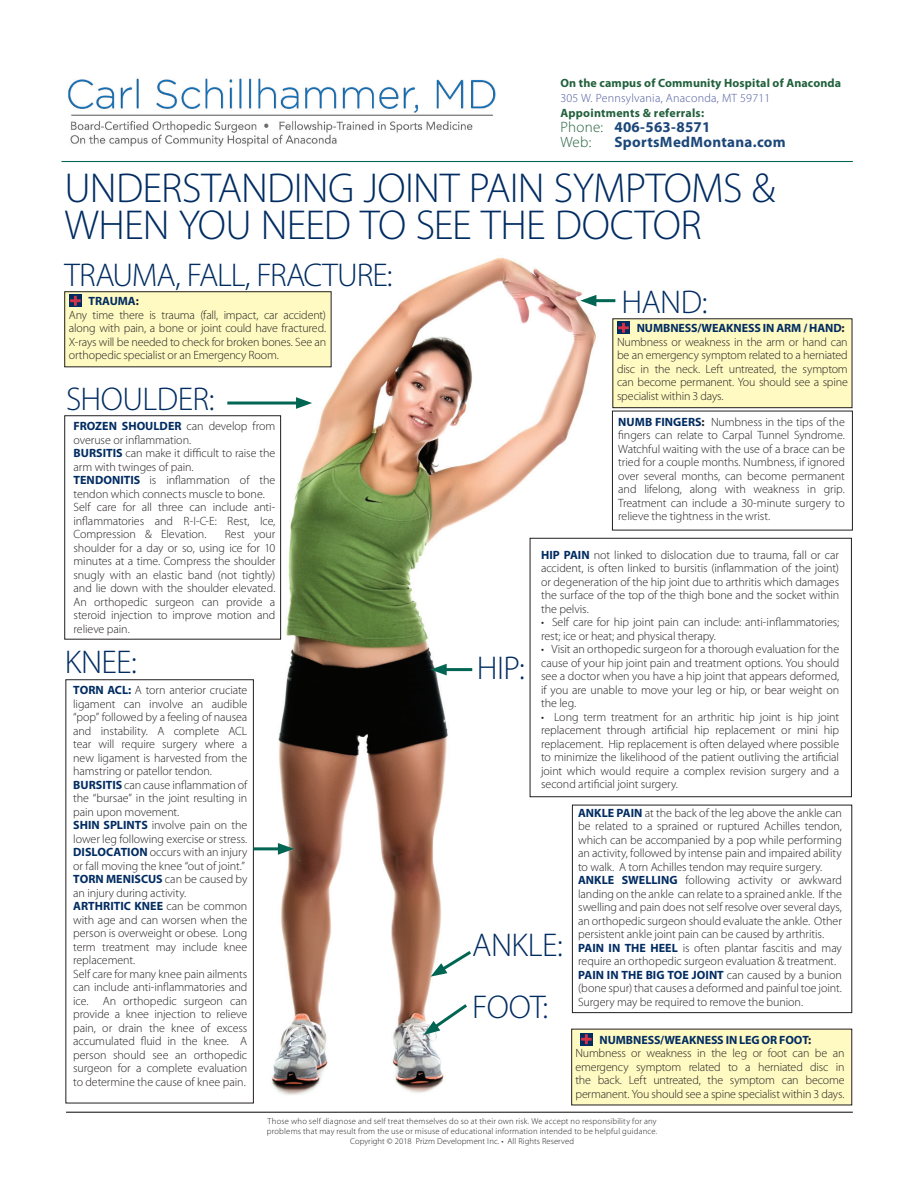
<style>
.page{position:relative;width:918px;height:1188px;background:#fff}
.page>*{position:absolute;margin:0;border:0;box-sizing:border-box;transform-origin:0 0}
.t1{font:300 42px/37.5px "Myriad Pro";letter-spacing:-.02em;color:#002c62}
.t2{font:300 33px/61.8px "Myriad Pro";letter-spacing:-.02em;color:#002c62}
.t3{font:700 15px/15px "Myriad Pro";letter-spacing:.02em;color:#1c4779}
.t4{font:300 12px/13.5px "Myriad Pro";letter-spacing:-.005em;color:#231f20}
.t5{font:700 12px "Myriad Pro";letter-spacing:.01em;color:#22613c}
.t6{font:300 12px "Myriad Pro";letter-spacing:.02em;color:#4d5a9e}
.t7{font:300 8.55px/10.1px "Myriad Pro";letter-spacing:.02em;color:#231f20;text-align:center}
.s1{font-weight:300;color:#22613c}
.s2{font-weight:700;color:#002c62}
.s3{font-weight:700}
</style>
<div class="page">
<img style="left:227px;top:257px;width:386px;height:855px">
<div style="left:572px;top:1029px;width:280px;height:76px;background:#fffac1"></div>
<div style="left:613px;top:319px;width:239px;height:89px;background:#fffac1"></div>
<div style="left:613px;top:319px;width:239px;height:89px;border:1px solid #231f20"></div>
<div style="left:65px;top:292px;width:266px;height:75px;background:#fffac1"></div>
<hr style="left:62px;top:161px;width:791px;height:1px;background:#006552">
<div style="left:612px;top:411px;width:241px;height:119px;border:1px solid #231f20"></div>
<div style="left:572px;top:805px;width:280px;height:208px;border:1px solid #231f20"></div>
<div style="left:530px;top:538px;width:322px;height:259px;border:1px solid #231f20"></div>
<div style="left:66px;top:680px;width:188px;height:423px;border:1px solid #231f20"></div>
<div style="left:580px;top:1033px;width:13px;height:12px;background:#002c62"></div>
<svg style="left:581px;top:1034px;width:11px;height:10px"></svg>
<div style="left:617px;top:322px;width:13px;height:12px;background:#002c62"></div>
<svg style="left:618px;top:323px;width:11px;height:10px"></svg>
<div style="left:69px;top:295px;width:13px;height:12px;background:#002c62"></div>
<svg style="left:70px;top:296px;width:11px;height:10px"></svg>
<svg style="left:431px;top:948px;width:43px;height:29px"></svg>
<svg style="left:424px;top:1001px;width:46px;height:34px"></svg>
<hr style="left:254px;top:847px;width:30px;height:3px;background:#006552">
<svg style="left:278px;top:843px;width:16px;height:12px"></svg>
<hr style="left:441px;top:668px;width:31px;height:3px;background:#006552">
<svg style="left:431px;top:664px;width:16px;height:11px"></svg>
<hr style="left:591px;top:299px;width:24px;height:3px;background:#006552">
<svg style="left:580px;top:295px;width:16px;height:12px"></svg>
<hr style="left:227px;top:402px;width:75px;height:3px;background:#006552">
<svg style="left:296px;top:397px;width:16px;height:12px"></svg>
<hr style="left:66px;top:1112px;width:787px;height:1px;background:#231f20">
<img style="left:68px;top:78px;width:428px;height:69px">
<p class="t5" style="left:560px;top:75px;width:282px">On the campus of Community Hospital of Anaconda</p>
<p class="t6" style="left:560px;top:91px;width:212px">305 W. Pennsylvania, Anaconda, MT 59711</p>
<p class="t5" style="left:560px;top:105px;width:145px">Appointments &amp; referrals:</p>
<p class="t3" style="left:560px;top:119px;width:152px"><span class="s1">Phone:</span> 406-563-8571<br><span class="s1">Web:</span></p>
<p class="t3" style="left:614px;top:134px;width:173px">SportsMedMontana.com</p>
<h1 class="t1" style="left:65px;top:169px;width:712px">UNDERSTANDING JOINT PAIN SYMPTOMS &amp;<br>WHEN YOU NEED TO SEE THE DOCTOR</h1>
<h2 class="t2" style="left:65px;top:244px;width:329px">TRAUMA, FALL, FRACTURE:</h2>
<p class="t4" style="left:69px;top:294px;width:259px;text-indent:20px"><span class="s2">TRAUMA</span><span class="s3">:<br></span>Any time there is trauma (fall, impact, car accident) along with pain, a bone or joint could have fractured.<br>X-rays will be needed to check for broken bones. See an orthopedic specialist or an Emergency Room.</p>
<h2 class="t2" style="left:66px;top:368px;width:150px">SHOULDER:</h2>
<h2 class="t2" style="left:621px;top:271px;width:88px">HAND:</h2>
<p class="t4" style="left:617px;top:321px;width:232px;text-indent:20px"><span class="s2">NUMBNESS/WEAKNESS IN ARM / HAND</span><span class="s3">:<br></span>Numbness or weakness in the arm or hand can be an emergency symptom related to a herniated disc in the neck. Left untreated, the symptom can become permanent. You should see a spine specialist within 3 days.</p>
<p class="t4" style="left:618px;top:415px;width:228px;text-align:justify"><span class="s2">NUMB FINGERS</span><span class="s3">:</span> Numbness in the tips of the fingers can relate to Carpal Tunnel Syndrome.<br>Watchful waiting with the use of a brace can be tried for a couple months. Numbness, if ignored over several months, can become permanent and lifelong, along with weakness in grip.<br>Treatment can include a 30-minute surgery to relieve the tightness in the wrist.</p>
<p class="t4" style="left:74px;top:419px;width:203px"><span class="s2">FROZEN SHOULDER</span> can develop from overuse or inflammation.<br><span class="s2">BURSITIS</span> can make it difficult to raise the arm with twinges of pain.<br><span class="s2">TENDONITIS</span> is inflammation of the tendon which connects muscle to bone.<br>Self care for all three can include anti&shy;inflammatories and R-I-C-E: Rest, Ice, Compression &amp; Elevation.</p>
<p class="t4" style="left:74px;top:527px;width:203px;text-align:justify;text-indent:151px">Rest your shoulder for a day or so, using ice for 10 minutes at a time. Compress the shoulder snugly with an elastic band (not tightly) and lie down with the shoulder elevated.<br>An orthopedic surgeon can provide a steroid injection to improve motion and relieve pain.</p>
<p class="t4" style="left:541px;top:548px;width:300px;text-align:justify"><span class="s2">HIP PAIN</span> not linked to dislocation due to trauma, fall or car accident, is often linked to bursitis (inflammation of the joint) or degeneration of the hip joint due to arthritis which damages the surface of the top of the thigh bone and the socket within the pelvis.</p>
<p class="t4" style="left:541px;top:615px;width:300px">• Self care for hip joint pain can include: anti-inflammatories; rest; ice or heat; and physical therapy.</p>
<p class="t4" style="left:541px;top:642px;width:300px;text-align:justify">• Visit an orthopedic surgeon for a thorough evaluation for the cause of your hip joint pain and treatment options. You should see a doctor when you have a hip joint that appears deformed, if you are unable to move your leg or hip, or bear weight on the leg.</p>
<p class="t4" style="left:541px;top:710px;width:300px;text-align:justify">• Long term treatment for an arthritic hip joint is hip joint replacement through artificial hip replacement or mini hip replacement. Hip replacement is often delayed where possible to minimize the likelihood of the patient outliving the artificial joint which would require a complex revision surgery and a second artificial joint surgery.</p>
<h2 class="t2" style="left:65px;top:631px;width:74px">KNEE:</h2>
<h2 class="t2" style="left:477px;top:637px;width:50px">HIP:</h2>
<p class="t4" style="left:73px;top:683px;width:176px"><span class="s2">TORN ACL:</span> A torn anterior cruciate ligament can involve an audible “pop” followed by a feeling of nausea and instability. A complete ACL tear will require surgery where a new ligament is harvested from the hamstring or patellor tendon.<br><span class="s2">BURSITIS</span> can cause inflammation of the “bursae” in the joint resulting in pain upon movement.<br><span class="s2">SHIN SPLINTS</span> involve pain on the lower leg following exercise or stress.<br><span class="s2">DISLOCATION</span> occurs with an injury or fall moving the knee “out of joint.”<br><span class="s2">TORN MENISCUS</span> can be caused by an injury during activity.<br><span class="s2">ARTHRITIC KNEE</span> can be common with age and can worsen when the person is overweight or obese. Long term treatment may include knee replacement.<br>Self care for many knee pain ailments can include anti-inflammatories and ice. An orthopedic surgeon can provide a knee injection to relieve pain, or drain the knee of excess accumulated fluid in the knee. A person should see an orthopedic surgeon for a complete evaluation to determine the cause of knee pain.</p>
<p class="t4" style="left:578px;top:806px;width:265px"><span class="s2">ANKLE PAIN</span> at the back of the leg above the ankle can be related to a sprained or ruptured Achilles tendon, which can be accompanied by a pop while performing an activity, followed by intense pain and impaired ability to walk. A torn Achilles tendon may require surgery.<br><span class="s2">ANKLE SWELLING</span> following activity or awkward landing on the ankle can relate to a sprained ankle. If the swelling and pain does not self resolve over several days, an orthopedic surgeon should evaluate the ankle. Other persistent ankle joint pain can be caused by arthritis.<br><span class="s2">PAIN IN THE HEEL</span> is often plantar fascitis and may require an orthopedic surgeon evaluation &amp; treatment.<br><span class="s2">PAIN IN THE BIG TOE JOINT</span> can caused by a bunion (bone spur) that causes a deformed and painful toe joint.<br>Surgery may be required to remove the bunion.</p>
<h2 class="t2" style="left:472px;top:914px;width:92px">ANKLE:<br>FOOT:</h2>
<p class="t4" style="left:575px;top:1033px;width:271px;text-indent:24px"><span class="s2">NUMBNESS/WEAKNESS IN LEG OR FOOT</span><span class="s3">:<br></span>Numbness or weakness in the leg or foot can be an emergency symptom related to a herniated disc in the back. Left untreated, the symptom can become permanent. You should see a spine specialist within 3 days.</p>
<p class="t7" style="left:267px;top:1116px;width:392px">Those who self diagnose and self treat themselves do so at their own risk. We accept no responsibility for any problems that may result from the use or misuse of educational information intended to be helpful guidance.<br>Copyright © 2018 Prizm Development Inc. • All Rights Reserved</p>
</div>
